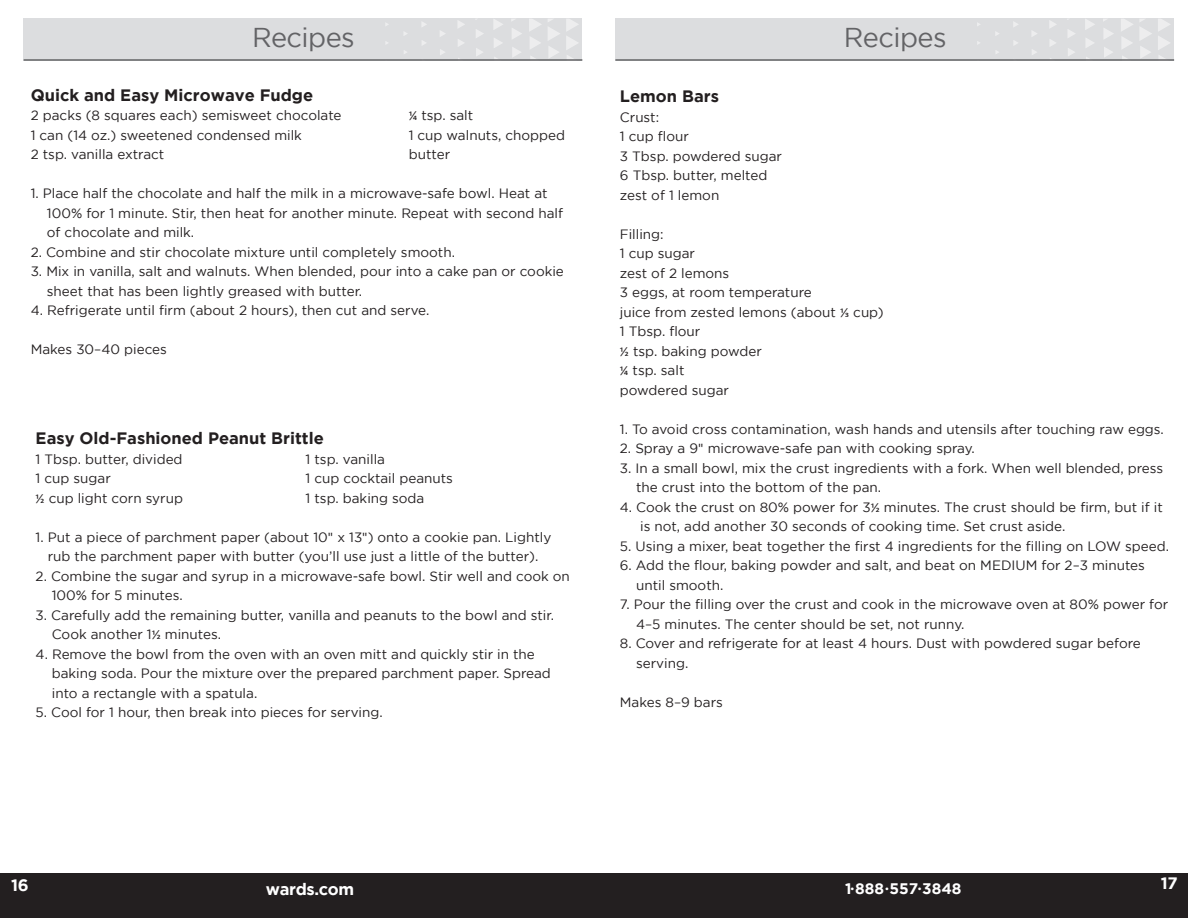
<style>
.page{position:relative;width:1188px;height:918px;background:#fff}
.page>*{position:absolute;margin:0;border:0;box-sizing:border-box;transform-origin:0 0}
.t1{font:27.15px "Gotham";letter-spacing:-.02em;color:#636366}
.t2{font:700 16.5px "Gotham";color:#231f20}
.t3{font:700 16.5px "Gotham";letter-spacing:-.02em;color:#fff}
.t4{font:700 15.3px "Gotham";color:#fff}
.t5{font:13.5px "Gotham";color:#231f20}
.s1{font-family:"Calibri"}
.s2{font-size:9px}
</style>
<div class="page">
<div style="left:0;top:873px;width:1188px;height:45px;background:#231f20"></div>
<div style="left:615px;top:18px;width:559px;height:42px;background:#dcdddf"></div>
<svg style="left:1158px;top:19px;width:12px;height:40px"></svg>
<svg style="left:1121px;top:19px;width:31px;height:40px"></svg>
<svg style="left:1103px;top:19px;width:11px;height:20px"></svg>
<svg style="left:1104px;top:47px;width:9px;height:10px"></svg>
<svg style="left:1085px;top:19px;width:10px;height:11px"></svg>
<svg style="left:1086px;top:38px;width:8px;height:10px"></svg>
<svg style="left:1068px;top:29px;width:7px;height:9px"></svg>
<svg style="left:1068px;top:48px;width:7px;height:8px"></svg>
<svg style="left:1049px;top:20px;width:7px;height:8px"></svg>
<svg style="left:1050px;top:39px;width:6px;height:7px"></svg>
<svg style="left:1032px;top:31px;width:5px;height:6px"></svg>
<svg style="left:1032px;top:49px;width:5px;height:6px"></svg>
<svg style="left:1013px;top:22px;width:5px;height:5px"></svg>
<svg style="left:1013px;top:40px;width:5px;height:5px"></svg>
<hr style="left:615px;top:59px;width:559px;height:2px;background:#636366">
<div style="left:24px;top:18px;width:558px;height:42px;background:#dcdddf"></div>
<svg style="left:548px;top:19px;width:30px;height:40px"></svg>
<svg style="left:529px;top:19px;width:12px;height:40px"></svg>
<svg style="left:511px;top:19px;width:11px;height:20px"></svg>
<svg style="left:512px;top:47px;width:9px;height:10px"></svg>
<svg style="left:493px;top:19px;width:10px;height:11px"></svg>
<svg style="left:494px;top:38px;width:8px;height:10px"></svg>
<svg style="left:476px;top:29px;width:8px;height:9px"></svg>
<svg style="left:476px;top:48px;width:7px;height:8px"></svg>
<svg style="left:458px;top:21px;width:7px;height:7px"></svg>
<svg style="left:458px;top:39px;width:6px;height:8px"></svg>
<svg style="left:440px;top:31px;width:5px;height:6px"></svg>
<svg style="left:440px;top:49px;width:5px;height:6px"></svg>
<svg style="left:422px;top:22px;width:5px;height:5px"></svg>
<svg style="left:422px;top:40px;width:4px;height:5px"></svg>
<hr style="left:24px;top:59px;width:558px;height:2px;background:#636366">
<p class="t1" style="left:252px;top:22px;width:104px">Recipes</p>
<p class="t1" style="left:844px;top:22px;width:104px">Recipes</p>
<p class="t2" style="left:31px;top:85px;width:284px">Quick and Easy Microwave Fudge</p>
<p class="t5" style="left:31px;top:108px;width:312px">2 packs (8 squares each) semisweet chocolate</p>
<p class="t5" style="left:409px;top:108px;width:66px"><span class="s1">¼</span> tsp. salt</p>
<p class="t5" style="left:31px;top:127px;width:273px">1 can (14 oz.) sweetened condensed milk</p>
<p class="t5" style="left:409px;top:127px;width:158px">1 cup walnuts, chopped</p>
<p class="t5" style="left:31px;top:147px;width:135px">2 tsp. vanilla extract</p>
<p class="t5" style="left:409px;top:147px;width:43px">butter</p>
<p class="t5" style="left:31px;top:186px;width:518px">1. Place half the chocolate and half the milk in a microwave-safe bowl. Heat at</p>
<p class="t5" style="left:47px;top:205px;width:518px">100% for 1 minute. Stir, then heat for another minute. Repeat with second half</p>
<p class="t5" style="left:47px;top:225px;width:149px">of chocolate and milk.</p>
<p class="t5" style="left:31px;top:244px;width:426px">2. Combine and stir chocolate mixture until completely smooth.</p>
<p class="t5" style="left:31px;top:264px;width:535px">3. Mix in vanilla, salt and walnuts. When blended, pour into a cake pan or cookie</p>
<p class="t5" style="left:47px;top:283px;width:317px">sheet that has been lightly greased with butter.</p>
<p class="t5" style="left:31px;top:303px;width:400px">4. Refrigerate until firm (about 2 hours), then cut and serve.</p>
<p class="t5" style="left:31px;top:342px;width:138px">Makes 30–40 pieces</p>
<p class="t2" style="left:36px;top:429px;width:290px">Easy Old-Fashioned Peanut Brittle</p>
<p class="t5" style="left:36px;top:451px;width:149px">1 Tbsp. butter, divided</p>
<p class="t5" style="left:306px;top:451px;width:81px">1 tsp. vanilla</p>
<p class="t5" style="left:36px;top:471px;width:77px">1 cup sugar</p>
<p class="t5" style="left:306px;top:471px;width:149px">1 cup cocktail peanuts</p>
<p class="t5" style="left:36px;top:490px;width:149px"><span class="s1">½</span> cup light corn syrup</p>
<p class="t5" style="left:306px;top:490px;width:120px">1 tsp. baking soda</p>
<p class="t5" style="left:36px;top:529px;width:517px">1. Put a piece of parchment paper (about 10<span class="s1">"</span> x 13<span class="s1">"</span>) onto a cookie pan. Lightly</p>
<p class="t5" style="left:48px;top:549px;width:492px">rub the parchment paper with butter (you’ll use just a little of the butter).</p>
<p class="t5" style="left:36px;top:568px;width:536px">2. Combine the sugar and syrup in a microwave-safe bowl. Stir well and cook on</p>
<p class="t5" style="left:52px;top:588px;width:133px">100% for 5 minutes.</p>
<p class="t5" style="left:36px;top:607px;width:520px">3. Carefully add the remaining butter, vanilla and peanuts to the bowl and stir.</p>
<p class="t5" style="left:52px;top:627px;width:171px">Cook another 1<span class="s1">½</span> minutes.</p>
<p class="t5" style="left:36px;top:646px;width:501px">4. Remove the bowl from the oven with an oven mitt and quickly stir in the</p>
<p class="t5" style="left:52px;top:666px;width:501px">baking soda. Pour the mixture over the prepared parchment paper. Spread</p>
<p class="t5" style="left:52px;top:685px;width:207px">into a rectangle with a spatula.</p>
<p class="t5" style="left:36px;top:705px;width:349px">5. Cool for 1 hour, then break into pieces for serving.</p>
<p class="t2" style="left:620px;top:87px;width:101px">Lemon Bars</p>
<p class="t5" style="left:620px;top:109px;width:41px">Crust:</p>
<p class="t5" style="left:620px;top:129px;width:70px">1 cup flour</p>
<p class="t5" style="left:620px;top:148px;width:164px">3 Tbsp. powdered sugar</p>
<p class="t5" style="left:620px;top:168px;width:149px">6 Tbsp. butter, melted</p>
<p class="t5" style="left:620px;top:187px;width:101px">zest of 1 lemon</p>
<p class="t5" style="left:620px;top:226px;width:45px">Filling:</p>
<p class="t5" style="left:620px;top:246px;width:77px">1 cup sugar</p>
<p class="t5" style="left:620px;top:265px;width:111px">zest of 2 lemons</p>
<p class="t5" style="left:620px;top:285px;width:193px">3 eggs, at room temperature</p>
<p class="t5" style="left:620px;top:304px;width:265px">juice from zested lemons (about <span class="s1">⅓</span> cup)</p>
<p class="t5" style="left:620px;top:324px;width:82px">1 Tbsp. flour</p>
<p class="t5" style="left:620px;top:343px;width:143px"><span class="s1">½</span> tsp. baking powder</p>
<p class="t5" style="left:620px;top:363px;width:66px"><span class="s1">¼</span> tsp. salt</p>
<p class="t5" style="left:620px;top:382px;width:111px">powdered sugar</p>
<p class="t5" style="left:620px;top:421px;width:546px">1. To avoid cross contamination, wash hands and utensils after touching raw eggs.</p>
<p class="t5" style="left:620px;top:441px;width:356px">2. Spray a 9<span class="s1">"</span> microwave-safe pan with cooking spray.</p>
<p class="t5" style="left:620px;top:460px;width:545px">3. In a small bowl, mix the crust ingredients with a fork. When well blended, press</p>
<p class="t5" style="left:636px;top:480px;width:247px">the crust into the bottom of the pan.</p>
<p class="t5" style="left:620px;top:499px;width:544px">4. Cook the crust on 80% power for 3<span class="s1">½</span> minutes. The crust should be firm, but if it</p>
<p class="t5" style="left:640px;top:519px;width:427px">is not, add another 30 seconds of cooking time. Set crust aside.</p>
<p class="t5" style="left:620px;top:538px;width:551px">5. Using a mixer, beat together the first 4 ingredients for the filling on LOW speed.</p>
<p class="t5" style="left:620px;top:558px;width:527px">6. Add the flour, baking powder and salt, and beat on MEDIUM for 2–3 minutes</p>
<p class="t5" style="left:636px;top:577px;width:89px">until smooth.</p>
<p class="t5" style="left:620px;top:597px;width:550px">7. Pour the filling over the crust and cook in the microwave oven at 80% power for</p>
<p class="t5" style="left:636px;top:616px;width:330px">4–5 minutes. The center should be set, not runny.</p>
<p class="t5" style="left:620px;top:636px;width:522px">8. Cover and refrigerate for at least 4 hours. Dust with powdered sugar before</p>
<p class="t5" style="left:636px;top:655px;width:54px">serving.</p>
<p class="t5" style="left:620px;top:694px;width:105px">Makes 8–9 bars</p>
<p class="t3" style="left:11px;top:876px;width:19px">16</p>
<p class="t3" style="left:266px;top:880px;width:90px">wards.com</p>
<p class="t4" style="left:845px;top:880px;width:118px">1<span class="s2">•</span>888<span class="s2">•</span>557<span class="s2">•</span>3848</p>
<p class="t3" style="left:1161px;top:874px;width:18px">17</p>
</div>
